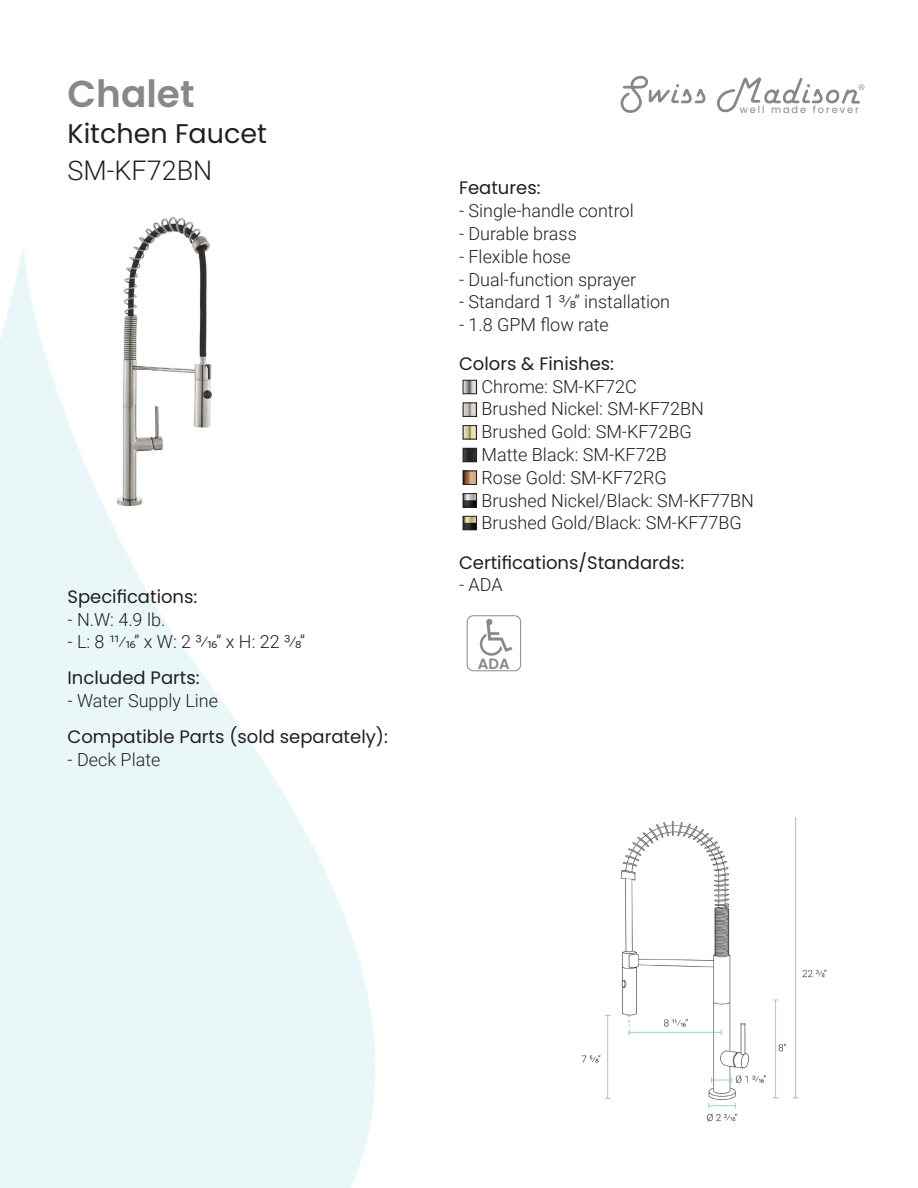
<style>
.page{position:relative;width:918px;height:1188px;background:#fff}
.page>*{position:absolute;margin:0;border:0;box-sizing:border-box;transform-origin:0 0}
.t1{font:600 37.5px "Poppins";color:#85898c}
.t2{font:27px "Poppins";color:#231f20}
.t3{font:300 27px "Roboto";color:#231f20}
.t4{font:300 18px "Roboto";color:#231f20}
.t5{font:18px "Poppins";color:#231f20}
.t6{font:600 14.85px "Poppins";color:#86898d}
.t7{font:9.75px "Poppins";letter-spacing:.2em;color:#85878a}
</style>
<div class="page">
<svg style="left:621px;top:76px;width:85px;height:37px"></svg>
<svg style="left:717px;top:77px;width:147px;height:36px"></svg>
<img style="left:139px;top:217px;width:71px;height:27px">
<svg style="left:0;top:244px;width:375px;height:944px;fill:#eaf7f8"></svg>
<img style="left:581px;top:817px;width:246px;height:305px">
<img style="left:465px;top:382px;width:10px;height:10px">
<div style="left:463px;top:380px;width:14px;height:14px;border:1px solid #231f20"></div>
<img style="left:465px;top:405px;width:10px;height:10px">
<div style="left:463px;top:403px;width:14px;height:14px;border:1px solid #231f20"></div>
<img style="left:465px;top:427px;width:10px;height:10px">
<div style="left:463px;top:425px;width:14px;height:14px;border:1px solid #231f20"></div>
<img style="left:465px;top:450px;width:10px;height:10px">
<div style="left:463px;top:448px;width:14px;height:14px;border:1px solid #231f20"></div>
<img style="left:465px;top:473px;width:10px;height:10px">
<div style="left:463px;top:471px;width:14px;height:14px;border:1px solid #231f20"></div>
<img style="left:465px;top:495px;width:10px;height:10px">
<div style="left:463px;top:493px;width:14px;height:14px;border:1px solid #231f20"></div>
<img style="left:465px;top:518px;width:10px;height:10px">
<div style="left:463px;top:516px;width:14px;height:14px;border:1px solid #231f20"></div>
<svg style="left:479px;top:619px;width:33px;height:37px"></svg>
<div style="left:467px;top:616px;width:54px;height:55px;border:1px solid #86898d;border-radius:6px"></div>
<p class="t1" style="left:68px;top:72px;width:129px">Chalet</p>
<p class="t2" style="left:68px;top:118px;width:201px">Kitchen Faucet</p>
<p class="t3" style="left:68px;top:152px;width:146px">SM-KF72BN</p>
<p class="t5" style="left:68px;top:586px;width:131px">Specifications:</p>
<p class="t4" style="left:68px;top:607px;width:99px">- N.W: 4.9 lb.</p>
<p class="t4" style="left:68px;top:629px;width:239px">- L: 8 11/16” x W: 2 3/16” x H: 22 3/8”</p>
<p class="t5" style="left:68px;top:667px;width:134px">Included Parts:</p>
<p class="t4" style="left:68px;top:688px;width:152px">- Water Supply Line</p>
<p class="t5" style="left:68px;top:727px;width:322px">Compatible Parts (sold separately):</p>
<p class="t4" style="left:68px;top:747px;width:94px">- Deck Plate</p>
<p class="t5" style="left:459px;top:178px;width:83px">Features:</p>
<p class="t4" style="left:459px;top:198px;width:176px">- Single-handle control</p>
<p class="t4" style="left:459px;top:221px;width:119px">- Durable brass</p>
<p class="t4" style="left:459px;top:244px;width:113px">- Flexible hose</p>
<p class="t4" style="left:459px;top:267px;width:179px">- Dual-function sprayer</p>
<p class="t4" style="left:459px;top:289px;width:213px">- Standard 1 3/8” installation</p>
<p class="t4" style="left:459px;top:312px;width:151px">- 1.8 GPM flow rate</p>
<p class="t7" style="left:740px;top:104px;width:121px">well made forever</p>
<p class="t5" style="left:459px;top:353px;width:157px">Colors &amp; Finishes:</p>
<p class="t4" style="left:482px;top:374px;width:157px">Chrome: SM-KF72C</p>
<p class="t4" style="left:482px;top:396px;width:224px">Brushed Nickel: SM-KF72BN</p>
<p class="t4" style="left:482px;top:419px;width:212px">Brushed Gold: SM-KF72BG</p>
<p class="t4" style="left:482px;top:442px;width:187px">Matte Black: SM-KF72B</p>
<p class="t4" style="left:482px;top:465px;width:187px">Rose Gold: SM-KF72RG</p>
<p class="t4" style="left:482px;top:488px;width:274px">Brushed Nickel/Black: SM-KF77BN</p>
<p class="t4" style="left:482px;top:510px;width:262px">Brushed Gold/Black: SM-KF77BG</p>
<p class="t5" style="left:459px;top:552px;width:227px">Certifications/Standards:</p>
<p class="t4" style="left:459px;top:572px;width:45px">- ADA</p>
<p class="t6" style="left:478px;top:655px;width:33px">ADA</p>
</div>
